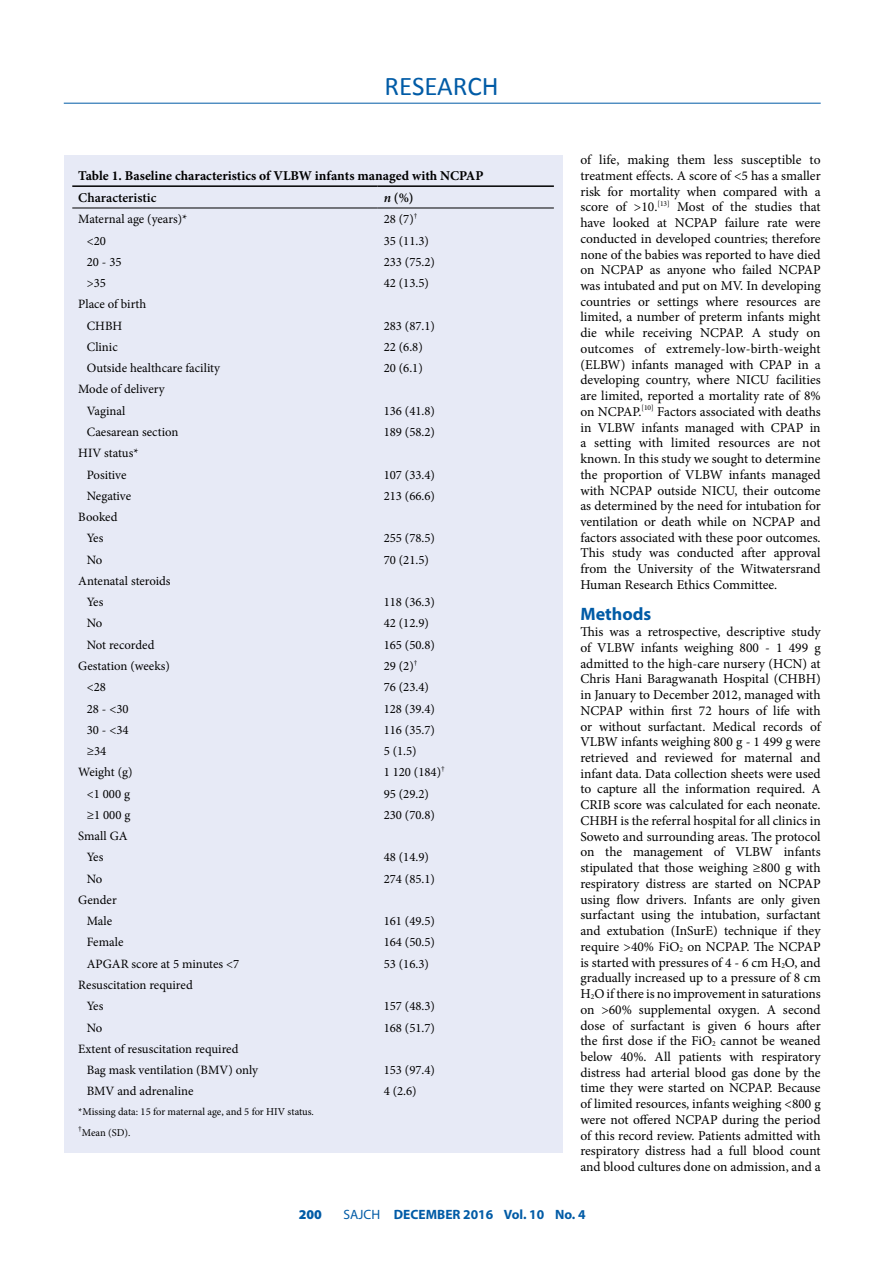
<style>
.page{position:relative;width:893px;height:1263px;background:#fff}
.page>*{position:absolute;margin:0;border:0;box-sizing:border-box;transform-origin:0 0}
.t1{font:27px "Calibri";color:#005ba6}
.t2{font:700 18px "Myriad Pro";color:#005ba6}
.t3{font:13.5px/15.8px "Minion Pro";color:#000;text-align:justify}
.t4{font:700 13.5px "Minion Pro";color:#000}
.t5{font:700 13.5px "Myriad Pro";color:#005ba6}
.t6{font:600 13.5px "Minion Pro";color:#000}
.t7{font:900 13.5px "Myriad Pro";color:#005ba6}
.t8{font:12.75px/21.3px "Minion Pro";color:#000}
.t9{font:10.5px "Minion Pro";letter-spacing:-.005em;color:#000}
.t10{font:7.5px "Minion Pro";color:#000}
.s1{font-style:italic}
.s2{font-size:7.5px}
.s3{font-weight:400}
</style>
<div class="page">
<hr style="left:64px;top:103px;width:757px;height:1px;background:#005ba6">
<div style="left:64px;top:156px;width:498px;height:997px;background:#e7eaf6"></div>
<hr style="left:72px;top:185px;width:306px;height:2px;background:#000">
<hr style="left:378px;top:185px;width:176px;height:2px;background:#000">
<hr style="left:72px;top:208px;width:306px;height:1px;background:#000">
<hr style="left:378px;top:208px;width:176px;height:1px;background:#000">
<h1 class="t1" style="left:384px;top:69px;width:116px">RESEARCH</h1>
<p class="t4" style="left:78px;top:166px;width:407px">Table 1. Baseline characteristics of VLBW infants managed with NCPAP</p>
<p class="t6" style="left:78px;top:188px;width:80px">Characteristic</p>
<p class="t6" style="left:384px;top:188px;width:32px"><span class="s1">n</span> (%)</p>
<p class="t8" style="left:78px;top:209px;width:110px">Maternal age (years)*</p>
<p class="t8" style="left:384px;top:209px;width:35px">28 (7)<sup>†</sup></p>
<p class="t8" style="left:87px;top:230px;width:21px">&lt;20</p>
<p class="t8" style="left:384px;top:230px;width:47px">35 (11.3)</p>
<p class="t8" style="left:87px;top:251px;width:36px">20 - 35</p>
<p class="t8" style="left:384px;top:251px;width:53px">233 (75.2)</p>
<p class="t8" style="left:87px;top:272px;width:21px">&gt;35</p>
<p class="t8" style="left:384px;top:272px;width:47px">42 (13.5)</p>
<p class="t8" style="left:87px;top:294px;width:61px;text-indent:-9px">Place of birth<br>CHBH</p>
<p class="t8" style="left:384px;top:315px;width:53px">283 (87.1)</p>
<p class="t8" style="left:87px;top:336px;width:32px">Clinic</p>
<p class="t8" style="left:384px;top:336px;width:41px">22 (6.8)</p>
<p class="t8" style="left:87px;top:357px;width:135px">Outside healthcare facility</p>
<p class="t8" style="left:384px;top:357px;width:41px">20 (6.1)</p>
<p class="t8" style="left:87px;top:379px;width:80px;text-indent:-9px">Mode of delivery<br>Vaginal</p>
<p class="t8" style="left:384px;top:400px;width:53px">136 (41.8)</p>
<p class="t8" style="left:87px;top:421px;width:93px">Caesarean section</p>
<p class="t8" style="left:384px;top:421px;width:53px">189 (58.2)</p>
<p class="t8" style="left:78px;top:443px;width:62px;text-align:center">HIV status*<br>Positive</p>
<p class="t8" style="left:384px;top:464px;width:53px">107 (33.4)</p>
<p class="t8" style="left:87px;top:485px;width:46px">Negative</p>
<p class="t8" style="left:384px;top:485px;width:53px">213 (66.6)</p>
<p class="t8" style="left:78px;top:506px;width:41px;text-align:center">Booked<br>Yes</p>
<p class="t8" style="left:384px;top:528px;width:53px">255 (78.5)</p>
<p class="t8" style="left:87px;top:549px;width:17px">No</p>
<p class="t8" style="left:384px;top:549px;width:47px">70 (21.5)</p>
<p class="t8" style="left:87px;top:570px;width:85px;text-indent:-9px">Antenatal steroids<br>Yes</p>
<p class="t8" style="left:384px;top:591px;width:53px">118 (36.3)</p>
<p class="t8" style="left:87px;top:613px;width:17px">No</p>
<p class="t8" style="left:384px;top:613px;width:47px">42 (12.9)</p>
<p class="t8" style="left:87px;top:634px;width:69px">Not recorded</p>
<p class="t8" style="left:384px;top:634px;width:53px">165 (50.8)</p>
<p class="t8" style="left:78px;top:655px;width:93px">Gestation (weeks)</p>
<p class="t8" style="left:384px;top:655px;width:35px">29 (2)<sup>†</sup></p>
<p class="t8" style="left:87px;top:676px;width:21px">&lt;28</p>
<p class="t8" style="left:384px;top:676px;width:47px">76 (23.4)</p>
<p class="t8" style="left:87px;top:698px;width:43px">28 - &lt;30</p>
<p class="t8" style="left:384px;top:698px;width:53px">128 (39.4)</p>
<p class="t8" style="left:87px;top:719px;width:43px">30 - &lt;34</p>
<p class="t8" style="left:384px;top:719px;width:53px">116 (35.7)</p>
<p class="t8" style="left:87px;top:740px;width:21px">≥34</p>
<p class="t8" style="left:384px;top:740px;width:34px">5 (1.5)</p>
<p class="t8" style="left:78px;top:762px;width:56px">Weight (g)</p>
<p class="t8" style="left:384px;top:762px;width:63px">1 120 (184)<sup>†</sup></p>
<p class="t8" style="left:87px;top:783px;width:45px">&lt;1 000 g</p>
<p class="t8" style="left:384px;top:783px;width:47px">95 (29.2)</p>
<p class="t8" style="left:87px;top:804px;width:45px">≥1 000 g</p>
<p class="t8" style="left:384px;top:804px;width:53px">230 (70.8)</p>
<p class="t8" style="left:87px;top:825px;width:42px;text-indent:-9px">Small GA<br>Yes</p>
<p class="t8" style="left:384px;top:847px;width:47px">48 (14.9)</p>
<p class="t8" style="left:87px;top:868px;width:17px">No</p>
<p class="t8" style="left:384px;top:868px;width:53px">274 (85.1)</p>
<p class="t8" style="left:78px;top:889px;width:40px;text-align:center">Gender<br>Male</p>
<p class="t8" style="left:384px;top:910px;width:53px">161 (49.5)</p>
<p class="t8" style="left:87px;top:932px;width:38px">Female</p>
<p class="t8" style="left:384px;top:932px;width:53px">164 (50.5)</p>
<p class="t8" style="left:87px;top:953px;width:154px">APGAR score at 5 minutes &lt;7</p>
<p class="t8" style="left:384px;top:953px;width:47px">53 (16.3)</p>
<p class="t8" style="left:87px;top:974px;width:107px;text-indent:-9px">Resuscitation required<br>Yes</p>
<p class="t8" style="left:384px;top:996px;width:53px">157 (48.3)</p>
<p class="t8" style="left:87px;top:1017px;width:17px">No</p>
<p class="t8" style="left:384px;top:1017px;width:53px">168 (51.7)</p>
<p class="t8" style="left:87px;top:1038px;width:173px;text-indent:-9px">Extent of resuscitation required<br>Bag mask ventilation (BMV) only</p>
<p class="t8" style="left:384px;top:1059px;width:53px">153 (97.4)</p>
<p class="t8" style="left:87px;top:1081px;width:108px">BMV and adrenaline</p>
<p class="t8" style="left:384px;top:1081px;width:34px">4 (2.6)</p>
<p class="t9" style="left:78px;top:1105px;width:237px">*Missing data: 15 for maternal age, and 5 for HIV status.</p>
<p class="t10" style="left:78px;top:1123px;width:5px">†</p>
<p class="t9" style="left:82px;top:1126px;width:50px">Mean (SD).</p>
<p class="t3" style="left:580px;top:152px;width:242px">of life, making them less susceptible to treatment effects. A score of &lt;5 has a smaller risk for mortality when compared with a score of &gt;10.<sup>[13]</sup> Most of the studies that have looked at NCPAP failure rate were conducted in developed countries; therefore none of the babies was reported to have died on NCPAP as anyone who failed NCPAP was intubated and put on MV. In developing countries or settings where resources are limited, a number of preterm infants might die while receiving NCPAP. A study on outcomes of extremely-low-birth-weight (ELBW) infants managed with CPAP in a developing country, where NICU facilities are limited, reported a mortality rate of 8% on NCPAP.<sup>[10]</sup> Factors associated with deaths in VLBW infants managed with CPAP in a setting with limited resources are not known. In this study we sought to determine the proportion of VLBW infants managed with NCPAP outside NICU, their outcome as determined by the need for intubation for ventilation or death while on NCPAP and factors associated with these poor outcomes.<br>This study was conducted after approval from the University of the Witwatersrand Human Research Ethics Committee.</p>
<h2 class="t2" style="left:580px;top:603px;width:72px">Methods</h2>
<p class="t3" style="left:580px;top:624px;width:242px">This was a retrospective, descriptive study of VLBW infants weighing 800 - 1 499 g admitted to the high-care nursery (HCN) at Chris Hani Baragwanath Hospital (CHBH) in January to December 2012, managed with NCPAP within first 72 hours of life with or without surfactant. Medical records of VLBW infants weighing 800 g - 1 499 g were retrieved and reviewed for maternal and infant data. Data collection sheets were used to capture all the information required. A CRIB score was calculated for each neonate.<br>CHBH is the referral hospital for all clinics in Soweto and surrounding areas. The protocol on the management of VLBW infants stipulated that those weighing ≥800 g with respiratory distress are started on NCPAP using flow drivers. Infants are only given surfactant using the intubation, surfactant and extubation (InSurE) technique if they require &gt;40% FiO<span class="s2">2</span> on NCPAP. The NCPAP is started with pressures of 4 - 6 cm H<span class="s2">2</span>O, and gradually increased up to a pressure of 8 cm H<span class="s2">2</span>O if there is no improvement in saturations on &gt;60% supplemental oxygen. A second dose of surfactant is given 6 hours after the first dose if the FiO<span class="s2">2</span> cannot be weaned below 40%. All patients with respiratory distress had arterial blood gas done by the time they were started on NCPAP. Because of limited resources, infants weighing &lt;800 g were not offered NCPAP during the period of this record review. Patients admitted with respiratory distress had a full blood count and blood cultures done on admission, and a</p>
<p class="t7" style="left:299px;top:1207px;width:25px">200</p>
<p class="t5" style="left:343px;top:1206px;width:244px"><span class="s3">SAJCH</span> DECEMBER 2016 Vol. 10 No. 4</p>
</div>
